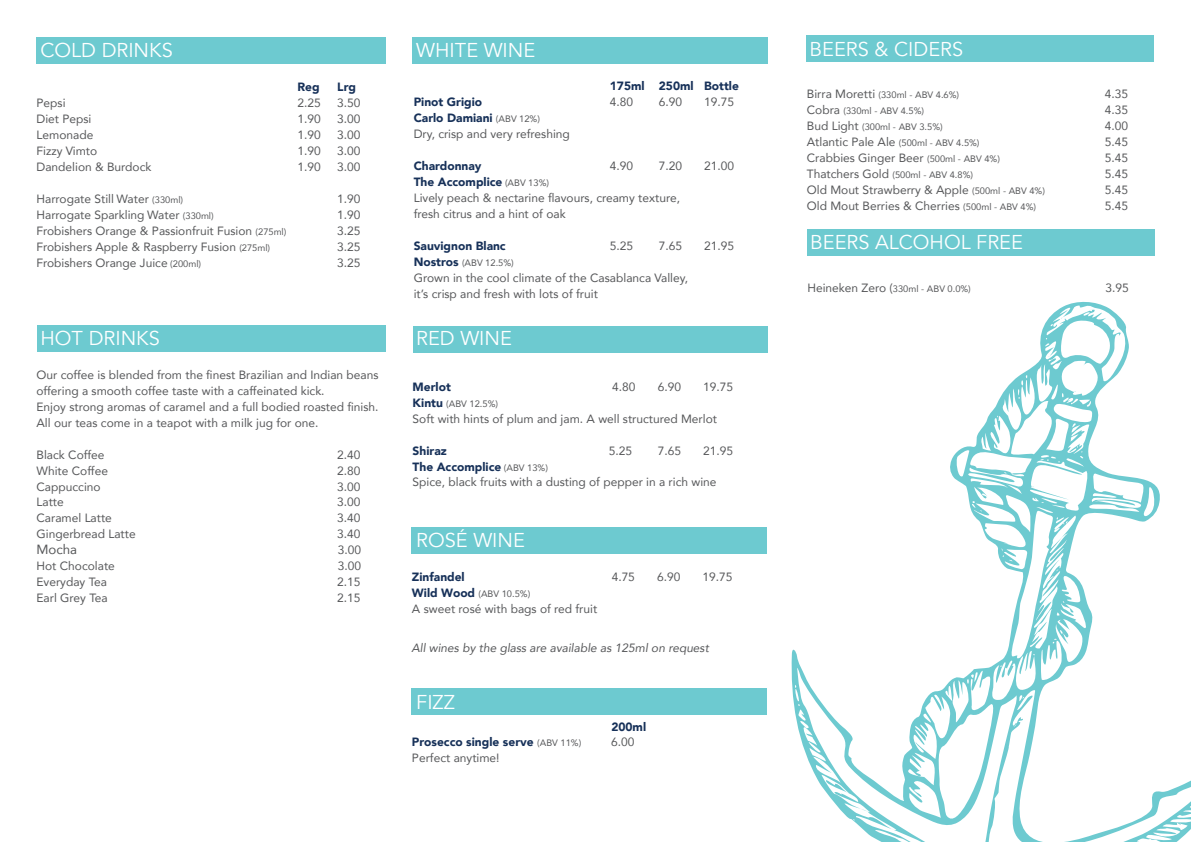
<style>
.page{position:relative;width:1191px;height:842px;background:#fff}
.page>*{position:absolute;margin:0;border:0;box-sizing:border-box;transform-origin:0 0}
.t1{font:20px "Avenir";color:#fff}
.t2{font:13.3px "Avenir";color:#57585a}
.t3{font:12px/16px "Avenir";color:#57585a}
.t4{font:900 12px "Avenir";color:#173159}
.t5{font:italic 12px "Avenir";color:#57585a}
.t6{font:9.3px "Avenir";color:#57585a}
.s1{font-size:9.3px}
.s2{font-weight:900;color:#173159}
.s3{font-weight:900;font-size:12px;color:#173159}
.s4{font-size:12px}
.s5{font-weight:400;font-size:9.3px;color:#57585a}
</style>
<div class="page">
<svg style="left:791px;top:301px;width:400px;height:541px"></svg>
<div style="left:412px;top:37px;width:355px;height:26px;background:#6dcad0"></div>
<div style="left:413px;top:326px;width:354px;height:26px;background:#6dcad0"></div>
<div style="left:412px;top:527px;width:355px;height:26px;background:#6dcad0"></div>
<div style="left:412px;top:688px;width:355px;height:26px;background:#6dcad0"></div>
<div style="left:37px;top:325px;width:348px;height:26px;background:#6dcad0"></div>
<div style="left:37px;top:37px;width:349px;height:26px;background:#6dcad0"></div>
<div style="left:807px;top:36px;width:347px;height:26px;background:#6dcad0"></div>
<div style="left:807px;top:229px;width:347px;height:27px;background:#6dcad0"></div>
<h1 class="t1" style="left:41px;top:38px;width:134px">COLD DRINKS</h1>
<h1 class="t1" style="left:416px;top:39px;width:121px">WHITE WINE</h1>
<h1 class="t1" style="left:809px;top:37px;width:155px">BEERS &amp; CIDERS</h1>
<p class="t4" style="left:297px;top:76px;width:24px">Reg</p>
<p class="t4" style="left:337px;top:76px;width:20px">Lrg</p>
<p class="t3" style="left:37px;top:94px;width:31px">Pepsi</p>
<p class="t3" style="left:297px;top:94px;width:25px">2.25</p>
<p class="t3" style="left:337px;top:94px;width:25px">3.50</p>
<p class="t3" style="left:37px;top:110px;width:56px">Diet Pepsi</p>
<p class="t3" style="left:297px;top:110px;width:25px">1.90</p>
<p class="t3" style="left:337px;top:110px;width:25px">3.00</p>
<p class="t3" style="left:37px;top:126px;width:58px">Lemonade</p>
<p class="t3" style="left:297px;top:126px;width:25px">1.90</p>
<p class="t3" style="left:337px;top:126px;width:25px">3.00</p>
<p class="t3" style="left:37px;top:142px;width:62px">Fizzy Vimto</p>
<p class="t3" style="left:297px;top:142px;width:25px">1.90</p>
<p class="t3" style="left:337px;top:142px;width:25px">3.00</p>
<p class="t3" style="left:37px;top:158px;width:116px">Dandelion &amp; Burdock</p>
<p class="t3" style="left:297px;top:158px;width:25px">1.90</p>
<p class="t3" style="left:337px;top:158px;width:25px">3.00</p>
<p class="t3" style="left:37px;top:190px;width:148px">Harrogate Still Water <span class="s1">(330ml)</span></p>
<p class="t3" style="left:337px;top:190px;width:25px">1.90</p>
<p class="t3" style="left:37px;top:206px;width:179px">Harrogate Sparkling Water <span class="s1">(330ml)</span></p>
<p class="t3" style="left:337px;top:206px;width:25px">1.90</p>
<p class="t3" style="left:37px;top:222px;width:251px">Frobishers Orange &amp; Passionfruit Fusion <span class="s1">(275ml)</span></p>
<p class="t3" style="left:337px;top:222px;width:25px">3.25</p>
<p class="t3" style="left:37px;top:238px;width:235px">Frobishers Apple &amp; Raspberry Fusion <span class="s1">(275ml)</span></p>
<p class="t3" style="left:337px;top:238px;width:25px">3.25</p>
<p class="t3" style="left:37px;top:254px;width:166px">Frobishers Orange Juice <span class="s1">(200ml)</span></p>
<p class="t3" style="left:337px;top:254px;width:25px">3.25</p>
<p class="t4" style="left:610px;top:76px;width:131px">175ml 250ml Bottle</p>
<p class="t4" style="left:414px;top:92px;width:70px">Pinot Grigio</p>
<p class="t3" style="left:610px;top:94px;width:25px">4.80</p>
<p class="t3" style="left:659px;top:94px;width:25px">6.90</p>
<p class="t3" style="left:704px;top:94px;width:31px">19.75</p>
<p class="t3" style="left:414px;top:110px;width:158px"><span class="s2">Carlo Damiani</span> <span class="s1">(ABV 12%)<br></span>Dry, crisp and very refreshing</p>
<p class="t4" style="left:414px;top:156px;width:69px">Chardonnay</p>
<p class="t3" style="left:610px;top:158px;width:25px">4.90</p>
<p class="t3" style="left:659px;top:158px;width:25px">7.20</p>
<p class="t3" style="left:704px;top:158px;width:31px">21.00</p>
<p class="t3" style="left:414px;top:174px;width:268px"><span class="s2">The Accomplice</span> <span class="s1">(ABV 13%)<br></span>Lively peach &amp; nectarine flavours, creamy texture, fresh citrus and a hint of oak</p>
<p class="t4" style="left:414px;top:236px;width:94px">Sauvignon Blanc</p>
<p class="t3" style="left:610px;top:238px;width:25px">5.25</p>
<p class="t3" style="left:659px;top:238px;width:25px">7.65</p>
<p class="t3" style="left:704px;top:238px;width:31px">21.95</p>
<p class="t6" style="left:414px;top:255px;width:102px"><span class="s3">Nostros</span> (ABV 12.5%)</p>
<p class="t3" style="left:414px;top:270px;width:276px">Grown in the cool climate of the Casablanca Valley, it’s crisp and fresh with lots of fruit</p>
<p class="t6" style="left:807px;top:87px;width:154px"><span class="s4">Birra Moretti</span> (330ml - ABV 4.6%)</p>
<p class="t3" style="left:1104px;top:85px;width:25px">4.35</p>
<p class="t6" style="left:807px;top:103px;width:119px"><span class="s4">Cobra</span> (330ml - ABV 4.5%)</p>
<p class="t3" style="left:1104px;top:101px;width:25px">4.35</p>
<p class="t6" style="left:807px;top:119px;width:137px"><span class="s4">Bud Light</span> (300ml - ABV 3.5%)</p>
<p class="t3" style="left:1104px;top:117px;width:25px">4.00</p>
<p class="t3" style="left:807px;top:133px;width:174px">Atlantic Pale Ale <span class="s1">(500ml - ABV 4.5%)</span></p>
<p class="t3" style="left:1104px;top:133px;width:25px">5.45</p>
<p class="t3" style="left:807px;top:149px;width:194px">Crabbies Ginger Beer <span class="s1">(500ml - ABV 4%)</span></p>
<p class="t3" style="left:1104px;top:149px;width:25px">5.45</p>
<p class="t6" style="left:807px;top:167px;width:168px"><span class="s4">Thatchers Gold</span> (500ml - ABV 4.8%)</p>
<p class="t3" style="left:1104px;top:165px;width:25px">5.45</p>
<p class="t3" style="left:807px;top:181px;width:240px">Old Mout Strawberry &amp; Apple <span class="s1">(500ml - ABV 4%)</span></p>
<p class="t3" style="left:1104px;top:181px;width:25px">5.45</p>
<p class="t3" style="left:807px;top:197px;width:231px">Old Mout Berries &amp; Cherries <span class="s1">(500ml - ABV 4%)</span></p>
<p class="t3" style="left:1104px;top:197px;width:25px">5.45</p>
<h1 class="t1" style="left:810px;top:230px;width:214px">BEERS ALCOHOL FREE</h1>
<p class="t6" style="left:807px;top:281px;width:165px"><span class="s4">Heineken Zero (</span>330ml - ABV 0.0%)</p>
<p class="t3" style="left:1105px;top:279px;width:25px">3.95</p>
<h1 class="t1" style="left:41px;top:326px;width:121px">HOT DRINKS</h1>
<p class="t3" style="left:37px;top:366px;width:343px">Our coffee is blended from the finest Brazilian and Indian beans offering a smooth coffee taste with a caffeinated kick.<br>Enjoy strong aromas of caramel and a full bodied roasted finish.<br>All our teas come in a teapot with a milk jug for one.</p>
<p class="t3" style="left:37px;top:446px;width:69px">Black Coffee</p>
<p class="t3" style="left:337px;top:446px;width:25px">2.40</p>
<p class="t3" style="left:37px;top:462px;width:73px">White Coffee</p>
<p class="t3" style="left:337px;top:462px;width:25px">2.80</p>
<p class="t3" style="left:37px;top:478px;width:66px">Cappuccino</p>
<p class="t3" style="left:337px;top:478px;width:25px">3.00</p>
<p class="t3" style="left:37px;top:494px;width:29px">Latte</p>
<p class="t3" style="left:337px;top:494px;width:25px">3.00</p>
<p class="t3" style="left:37px;top:510px;width:77px">Caramel Latte</p>
<p class="t3" style="left:337px;top:510px;width:25px">3.40</p>
<p class="t3" style="left:37px;top:526px;width:101px">Gingerbread Latte</p>
<p class="t3" style="left:337px;top:526px;width:25px">3.40</p>
<p class="t2" style="left:37px;top:539px;width:42px">Mocha</p>
<p class="t3" style="left:338px;top:542px;width:25px">3.00</p>
<p class="t3" style="left:37px;top:558px;width:80px">Hot Chocolate</p>
<p class="t3" style="left:338px;top:558px;width:25px">3.00</p>
<p class="t3" style="left:37px;top:574px;width:72px">Everyday Tea</p>
<p class="t3" style="left:337px;top:574px;width:25px">2.15</p>
<p class="t3" style="left:37px;top:590px;width:73px">Earl Grey Tea</p>
<p class="t3" style="left:337px;top:590px;width:25px">2.15</p>
<h1 class="t1" style="left:416px;top:327px;width:97px">RED WINE</h1>
<p class="t4" style="left:412px;top:376px;width:40px">Merlot</p>
<p class="t3" style="left:612px;top:378px;width:25px">4.80</p>
<p class="t3" style="left:658px;top:378px;width:25px">6.90</p>
<p class="t3" style="left:703px;top:378px;width:31px">19.75</p>
<p class="t6" style="left:412px;top:396px;width:87px"><span class="s3">Kintu</span> (ABV 12.5%)</p>
<p class="t3" style="left:412px;top:410px;width:306px">Soft with hints of plum and jam. A well structured Merlot</p>
<p class="t4" style="left:412px;top:440px;width:36px">Shiraz</p>
<p class="t3" style="left:609px;top:442px;width:25px">5.25</p>
<p class="t3" style="left:658px;top:442px;width:25px">7.65</p>
<p class="t3" style="left:703px;top:442px;width:31px">21.95</p>
<p class="t3" style="left:412px;top:458px;width:305px"><span class="s2">The Accomplice</span> <span class="s1">(ABV 13%)<br></span>Spice, black fruits with a dusting of pepper in a rich wine</p>
<h1 class="t1" style="left:416px;top:528px;width:110px">ROSÉ WINE</h1>
<p class="t4" style="left:412px;top:566px;width:54px">Zinfandel</p>
<p class="t3" style="left:611px;top:568px;width:25px">4.75</p>
<p class="t3" style="left:657px;top:568px;width:25px">6.90</p>
<p class="t3" style="left:702px;top:568px;width:31px">19.75</p>
<p class="t6" style="left:412px;top:586px;width:120px"><span class="s3">Wild Wood</span> (ABV 10.5%)</p>
<p class="t3" style="left:412px;top:600px;width:187px">A sweet rosé with bags of red fruit</p>
<p class="t5" style="left:411px;top:640px;width:299px">All wines by the glass are available as 125ml on request</p>
<h1 class="t1" style="left:416px;top:690px;width:40px">FIZZ</h1>
<p class="t4" style="left:412px;top:732px;width:171px">Prosecco single serve <span class="s5">(ABV 11%)</span></p>
<p class="t3" style="left:611px;top:734px;width:25px">6.00</p>
<p class="t3" style="left:412px;top:750px;width:89px">Perfect anytime!</p>
<p class="t4" style="left:611px;top:717px;width:36px">200ml</p>
</div>
